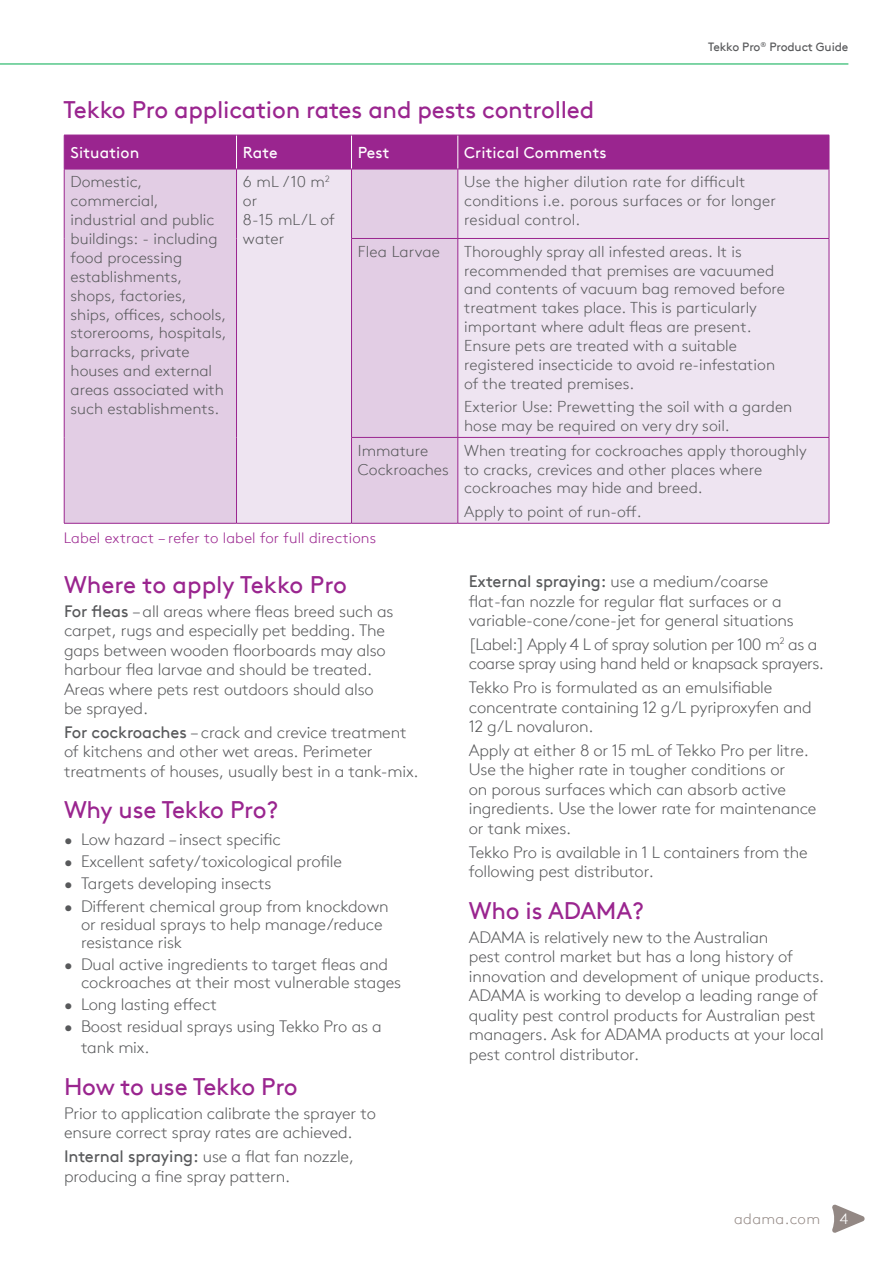
<style>
.page{position:relative;width:893px;height:1263px;background:#fff}
.page>*{position:absolute;margin:0;border:0;box-sizing:border-box;transform-origin:0 0}
.t1{font:24px "Brown TT";letter-spacing:-.01em;color:#9a258f}
.t2{font:300 16.5px/19.5px "Brown TT";letter-spacing:-.01em;color:#58595b}
.t3{font:300 16.5px/19.5px "Brown TT";letter-spacing:-.03em;color:#58595b}
.t4{font:300 15.75px/18.9px "Brown TT";color:#58595b}
.t5{font:15.75px "Brown TT";letter-spacing:.01em;color:#fff}
.t6{font:300 15px "Brown TT";letter-spacing:.01em;color:#9a258f}
.t7{font:300 15px "Brown TT";letter-spacing:.025em;color:#938884}
.t8{font:300 15px "Brown TT";color:#fff}
.t9{font:12px "Brown TT";letter-spacing:-.01em;color:#58595b}
.s1{font-weight:400}
</style>
<div class="page">
<hr style="left:0;top:64px;width:848px;height:1px;background:#00ab4e">
<svg style="left:832px;top:1204px;width:33px;height:29px"></svg>
<div style="left:65px;top:136px;width:764px;height:33px;background:#9a258f"></div>
<div style="left:65px;top:170px;width:171px;height:353px;background:#e2cde4"></div>
<svg style="left:237px;top:170px;width:592px;height:353px;background:#ebdfee"></svg>
<hr style="left:236px;top:135px;width:1px;height:34px;background:#fff">
<hr style="left:351px;top:135px;width:1px;height:34px;background:#fff">
<hr style="left:458px;top:135px;width:1px;height:34px;background:#fff">
<hr style="left:64px;top:169px;width:1px;height:69px;background:#9a258f">
<hr style="left:236px;top:169px;width:1px;height:69px;background:#9a258f">
<hr style="left:64px;top:238px;width:1px;height:199px;background:#9a258f">
<hr style="left:236px;top:238px;width:1px;height:199px;background:#9a258f">
<hr style="left:64px;top:437px;width:1px;height:86px;background:#9a258f">
<hr style="left:236px;top:437px;width:1px;height:86px;background:#9a258f">
<hr style="left:64px;top:523px;width:172px;height:1px;background:#9a258f">
<hr style="left:236px;top:523px;width:115px;height:1px;background:#9a258f">
<hr style="left:351px;top:169px;width:1px;height:69px;background:#9a258f">
<hr style="left:458px;top:169px;width:1px;height:69px;background:#9a258f">
<hr style="left:829px;top:169px;width:1px;height:69px;background:#9a258f">
<hr style="left:351px;top:238px;width:107px;height:1px;background:#9a258f">
<hr style="left:351px;top:239px;width:1px;height:198px;background:#9a258f">
<hr style="left:458px;top:238px;width:371px;height:1px;background:#9a258f">
<hr style="left:458px;top:239px;width:1px;height:198px;background:#9a258f">
<hr style="left:829px;top:239px;width:1px;height:198px;background:#9a258f">
<hr style="left:351px;top:437px;width:107px;height:1px;background:#9a258f">
<hr style="left:351px;top:438px;width:1px;height:85px;background:#9a258f">
<hr style="left:458px;top:437px;width:371px;height:1px;background:#9a258f">
<hr style="left:458px;top:438px;width:1px;height:85px;background:#9a258f">
<hr style="left:829px;top:438px;width:1px;height:85px;background:#9a258f">
<hr style="left:351px;top:523px;width:107px;height:1px;background:#9a258f">
<hr style="left:458px;top:523px;width:371px;height:1px;background:#9a258f">
<hr style="left:64px;top:135px;width:172px;height:1px;background:#9a258f">
<hr style="left:64px;top:135px;width:1px;height:34px;background:#9a258f">
<hr style="left:236px;top:135px;width:115px;height:1px;background:#9a258f">
<hr style="left:351px;top:135px;width:107px;height:1px;background:#9a258f">
<hr style="left:458px;top:135px;width:371px;height:1px;background:#9a258f">
<hr style="left:829px;top:135px;width:1px;height:34px;background:#9a258f">
<hr style="left:64px;top:169px;width:172px;height:1px;background:#9a258f">
<hr style="left:236px;top:169px;width:115px;height:1px;background:#9a258f">
<hr style="left:351px;top:169px;width:107px;height:1px;background:#9a258f">
<hr style="left:458px;top:169px;width:371px;height:1px;background:#9a258f">
<h1 class="t1" style="left:64px;top:100px;width:532px">Tekko Pro application rates and pests controlled</h1>
<p class="t9" style="left:708px;top:40px;width:142px">Tekko Pro<sup>®</sup> Product Guide</p>
<p class="t5" style="left:71px;top:147px;width:70px">Situation</p>
<p class="t5" style="left:243px;top:147px;width:36px">Rate</p>
<p class="t5" style="left:358px;top:147px;width:33px">Pest</p>
<p class="t5" style="left:464px;top:147px;width:144px">Critical Comments</p>
<p class="t4" style="left:71px;top:174px;width:157px">Domestic, commercial, industrial and public buildings: - including food processing establishments, shops, factories, ships, offices, schools, storerooms, hospitals, barracks, private houses and external areas associated with such establishments.</p>
<p class="t4" style="left:243px;top:174px;width:94px">6 mL / 10 m<sup>2 </sup>or<br>8-15 mL/L of water</p>
<p class="t4" style="left:464px;top:173px;width:313px">Use the higher dilution rate for difficult conditions i.e. porous surfaces or for longer residual control.</p>
<p class="t4" style="left:358px;top:243px;width:84px">Flea Larvae</p>
<p class="t4" style="left:464px;top:243px;width:322px">Thoroughly spray all infested areas. It is recommended that premises are vacuumed and contents of vacuum bag removed before treatment takes place. This is particularly important where adult fleas are present.<br>Ensure pets are treated with a suitable registered insecticide to avoid re-infestation of the treated premises.</p>
<p class="t4" style="left:464px;top:399px;width:330px">Exterior Use: Prewetting the soil with a garden hose may be required on very dry soil.</p>
<p class="t4" style="left:358px;top:442px;width:92px">Immature<br>Cockroaches</p>
<p class="t4" style="left:464px;top:442px;width:344px">When treating for cockroaches apply thoroughly to cracks, crevices and other places where cockroaches may hide and breed.</p>
<p class="t4" style="left:464px;top:502px;width:179px">Apply to point of run-off.</p>
<p class="t6" style="left:64px;top:532px;width:314px">Label extract – refer to label for full directions</p>
<h1 class="t1" style="left:64px;top:575px;width:284px">Where to apply Tekko Pro</h1>
<p class="t2" style="left:64px;top:601px;width:331px"><span class="s1">For fleas</span> – all areas where fleas breed such as carpet, rugs and especially pet bedding. The gaps between wooden floorboards may also harbour flea larvae and should be treated.<br>Areas where pets rest outdoors should also be sprayed.</p>
<p class="t2" style="left:64px;top:724px;width:356px"><span class="s1">For cockroaches</span> – crack and crevice treatment of kitchens and other wet areas. Perimeter treatments of houses, usually best in a tank-mix.</p>
<h1 class="t1" style="left:64px;top:801px;width:216px">Why use Tekko Pro?</h1>
<p class="t2" style="left:64px;top:831px;width:218px">• Low hazard – insect specific</p>
<p class="t2" style="left:64px;top:853px;width:279px">• Excellent safety/toxicological profile</p>
<p class="t2" style="left:64px;top:876px;width:209px">• Targets developing insects</p>
<p class="t2" style="left:81px;top:899px;width:309px;line-height:18px;text-indent:-17px">• Different chemical group from knockdown or residual sprays to help manage/reduce resistance risk</p>
<p class="t2" style="left:81px;top:957px;width:322px;line-height:18px;text-indent:-17px">• Dual active ingredients to target fleas and cockroaches at their most vulnerable stages</p>
<p class="t2" style="left:64px;top:996px;width:155px">• Long lasting effect</p>
<p class="t2" style="left:81px;top:1018px;width:302px;line-height:21px;text-indent:-17px">• Boost residual sprays using Tekko Pro as a tank mix.</p>
<h1 class="t1" style="left:64px;top:1078px;width:235px">How to use Tekko Pro</h1>
<p class="t2" style="left:64px;top:1105px;width:313px">Prior to application calibrate the sprayer to ensure correct spray rates are achieved.</p>
<p class="t2" style="left:64px;top:1147px;width:291px"><span class="s1">Internal spraying:</span> use a flat fan nozzle, producing a fine spray pattern.</p>
<p class="t2" style="left:469px;top:573px;width:326px"><span class="s1">External spraying:</span> use a medium/coarse flat-fan nozzle for regular flat surfaces or a variable-cone/cone-jet for general situations</p>
<p class="t3" style="left:469px;top:636px;width:357px">[Label:] Apply 4 L of spray solution per 100 m<sup>2</sup> as a coarse spray using hand held or knapsack sprayers.</p>
<p class="t2" style="left:469px;top:678px;width:344px">Tekko Pro is formulated as an emulsifiable concentrate containing 12 g/L pyriproxyfen and<br>12 g/L novaluron.</p>
<p class="t2" style="left:469px;top:742px;width:349px">Apply at either 8 or 15 mL of Tekko Pro per litre.<br>Use the higher rate in tougher conditions or<br>on porous surfaces which can absorb active ingredients. Use the lower rate for maintenance or tank mixes.</p>
<p class="t2" style="left:469px;top:844px;width:340px">Tekko Pro is available in 1 L containers from the following pest distributor.</p>
<h1 class="t1" style="left:469px;top:901px;width:177px">Who is ADAMA?</h1>
<p class="t2" style="left:469px;top:929px;width:357px">ADAMA is relatively new to the Australian<br>pest control market but has a long history of innovation and development of unique products.<br>ADAMA is working to develop a leading range of quality pest control products for Australian pest managers. Ask for ADAMA products at your local pest control distributor.</p>
<p class="t7" style="left:734px;top:1209px;width:87px">adama.com</p>
<p class="t8" style="left:840px;top:1213px;width:10px">4</p>
</div>
